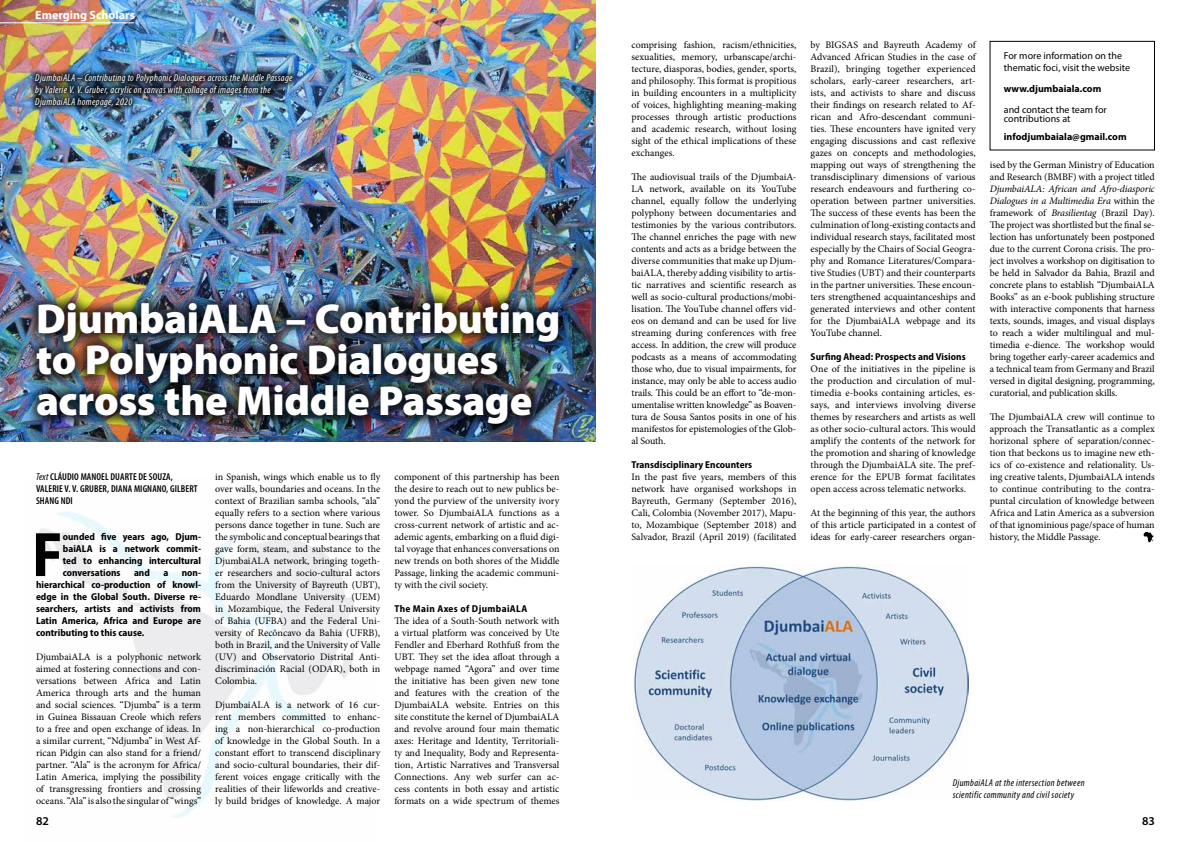
<style>
.page{position:relative;width:1191px;height:842px;background:#fff}
.page>*{position:absolute;margin:0;border:0;box-sizing:border-box;transform-origin:0 0}
.t1{font:63.4px "Myriad Variable Concept";color:#000}
.t2{font:42px/41px "Myriad Variable Concept";letter-spacing:.215em;color:#fff}
.t3{font:700 12px "Myriad Pro";color:#fff}
.t4{font:600 12px "Myriad Pro";color:#000}
.t5{font:10px/12px "Minion Pro";letter-spacing:-.005em;color:#000;text-align:justify}
.t6{font:10px/12px "Myriad Variable Concept";letter-spacing:.15em;color:#000}
.t7{font:italic condensed 10px/12px "Myriad Pro";letter-spacing:.03em;color:#fff}
.t8{font:10px/12px "Myriad Variable Concept";letter-spacing:.055em;color:#000}
.t9{font:10px/21px "Myriad Variable Concept";letter-spacing:.175em;color:#000}
.t10{font:italic condensed 10px/12px "Myriad Pro";letter-spacing:.03em;color:#000}
.t11{font:10px/18px "Myriad Variable Concept";letter-spacing:.185em;color:#000}
.t12{font:10px "Myriad Variable Concept";letter-spacing:.205em;color:#000}
.s1{font-style:italic}
</style>
<div class="page">
<img style="left:0;top:0;width:595px;height:441px">
<div style="left:24px;top:290px;width:547px;height:147px;background:#000;opacity:.75"></div>
<div style="left:29px;top:68px;width:270px;height:46px;background:#000;opacity:.77"></div>
<div style="left:989px;top:41px;width:165px;height:109px;border:1px solid #000"></div>
<img style="left:634px;top:566px;width:334px;height:234px">
<svg style="left:1143px;top:532px;width:10px;height:10px"></svg>
<hr style="left:0;top:22px;width:134px;height:1px;background:#fff">
<p class="t3" style="left:35px;top:7px;width:101px">Emerging Scholars</p>
<p class="t7" style="left:35px;top:72px;width:259px">DjumbaiALA – Contributing to Polyphonic Dialogues across the Middle Passage by Valerie V. V. Gruber, acrylic on canvas with collage of images from the<br>DjumbaiALA homepage, 2020</p>
<h2 class="t2" style="left:36px;top:299px;width:516px">DjumbaiALA – Contributing to Polyphonic Dialogues across the Middle Passage</h2>
<p class="t8" style="left:36px;top:471px;width:163px"><span class="s1">Text</span> CLÁUDIO MANOEL DUARTE DE SOUZA,<br>VALERIE V. V. GRUBER, DIANA MIGNANO, GILBERT<br>SHANG NDI</p>
<h1 class="t1" style="left:32px;top:518px;width:22px">F</h1>
<p class="t6" style="left:63px;top:531px;width:140px;text-align:justify">ounded five years ago, Djum&shy;baiALA is a network commit&shy;ted to enhancing intercultural conversations</p>
<p class="t6" style="left:134px;top:567px;width:16px">and</p>
<p class="t6" style="left:163px;top:567px;width:5px">a</p>
<p class="t6" style="left:36px;top:567px;width:166px;text-indent:146px">non&shy;hierarchical co-production of knowl&shy;edge in the Global South. Diverse re&shy;searchers, artists and activists from<br>Latin America, Africa and Europe are contributing to this cause.</p>
<p class="t5" style="left:36px;top:651px;width:166px">DjumbaiALA is a polyphonic network aimed at fostering connections and con&shy;versations between Africa and Latin America through arts and the human and social sciences. “Djumba” is a term in Guinea Bissauan Creole which refers to a free and open exchange of ideas. In a similar current, “Ndjumba” in West Af&shy;rican Pidgin can also stand for a friend/ partner. “Ala” is the acronym for Africa/ Latin America, implying the possibility of transgressing frontiers and crossing oceans. “Ala” is also the singular of “wings”</p>
<p class="t5" style="left:215px;top:471px;width:166px">in Spanish, wings which enable us to fly over walls, boundaries and oceans. In the context of Brazilian samba schools, “ala” equally refers to a section where various persons dance together in tune. Such are the symbolic and conceptual bearings that gave form, steam, and substance to the DjumbaiALA network, bringing togeth&shy;er researchers and socio-cultural actors from the University of Bayreuth (UBT), Eduardo Mondlane University (UEM) in Mozambique, the Federal University of Bahia (UFBA) and the Federal Uni&shy;versity of Recôncavo da Bahia (UFRB), both in Brazil, and the University of Valle (UV) and Observatorio Distrital Anti&shy;discriminación Racial (ODAR), both in Colombia.</p>
<p class="t5" style="left:215px;top:699px;width:166px">DjumbaiALA is a network of 16 cur&shy;rent members committed to enhanc&shy;ing a non-hierarchical co-production of knowledge in the Global South. In a constant effort to transcend disciplinary and socio-cultural boundaries, their dif&shy;ferent voices engage critically with the realities of their lifeworlds and creative&shy;ly build bridges of knowledge. A major</p>
<p class="t5" style="left:394px;top:471px;width:166px">component of this partnership has been the desire to reach out to new publics be&shy;yond the purview of the university ivory tower. So DjumbaiALA functions as a cross-current network of artistic and ac&shy;ademic agents, embarking on a fluid digi&shy;tal voyage that enhances conversations on new trends on both shores of the Middle Passage, linking the academic communi&shy;ty with the civil society.</p>
<p class="t12" style="left:394px;top:603px;width:133px">The Main Axes of DjumbaiALA</p>
<p class="t5" style="left:394px;top:615px;width:166px">The idea of a South-South network with a virtual platform was conceived by Ute Fendler and Eberhard Rothfuß from the UBT. They set the idea afloat through a webpage named “Agora” and over time the initiative has been given new tone and features with the creation of the DjumbaiALA website. Entries on this site constitute the kernel of DjumbaiALA and revolve around four main thematic axes: Heritage and Identity, Territoriali&shy;ty and Inequality, Body and Representa&shy;tion, Artistic Narratives and Transversal Connections. Any web surfer can ac&shy;cess contents in both essay and artistic formats on a wide spectrum of themes</p>
<p class="t5" style="left:631px;top:39px;width:166px">comprising fashion, racism/ethnicities, sexualities, memory, urbanscape/archi&shy;tecture, diasporas, bodies, gender, sports, and philosophy. This format is propitious in building encounters in a multiplicity of voices, highlighting meaning-making processes through artistic productions and academic research, without losing sight of the ethical implications of these exchanges.</p>
<p class="t5" style="left:631px;top:171px;width:166px">The audiovisual trails of the DjumbaiA-LA network, available on its YouTube channel, equally follow the underlying polyphony between documentaries and testimonies by the various contributors.<br>The channel enriches the page with new contents and acts as a bridge between the diverse communities that make up Djum&shy;baiALA, thereby adding visibility to artis&shy;tic narratives and scientific research as well as socio-cultural productions/mobi&shy;lisation. The YouTube channel offers vid&shy;eos on demand and can be used for live streaming during conferences with free access. In addition, the crew will produce podcasts as a means of accommodating those who, due to visual impairments, for instance, may only be able to access audio trails. This could be an effort to “de-mon&shy;umentalise written knowledge” as Boaven&shy;tura de Sousa Santos posits in one of his manifestos for epistemologies of the Glob&shy;al South.</p>
<p class="t6" style="left:631px;top:459px;width:121px">Transdisciplinary Encounters</p>
<p class="t5" style="left:631px;top:471px;width:166px">In the past five years, members of this network have organised workshops in Bayreuth, Germany (September 2016), Cali, Colombia (November 2017), Mapu&shy;to, Mozambique (September 2018) and Salvador, Brazil (April 2019) (facilitated</p>
<p class="t5" style="left:810px;top:39px;width:166px">by BIGSAS and Bayreuth Academy of Advanced African Studies in the case of Brazil), bringing together experienced scholars, early-career researchers, art&shy;ists, and activists to share and discuss their findings on research related to Af&shy;rican and Afro-descendant communi&shy;ties. These encounters have ignited very engaging discussions and cast reflexive gazes on concepts and methodologies, mapping out ways of strengthening the transdisciplinary dimensions of various research endeavours and furthering co&shy;operation between partner universities.<br>The success of these events has been the culmination of long-existing contacts and individual research stays, facilitated most especially by the Chairs of Social Geogra&shy;phy and Romance Literatures/Compara&shy;tive Studies (UBT) and their counterparts in the partner universities. These encoun&shy;ters strengthened acquaintanceships and generated interviews and other content for the DjumbaiALA webpage and its YouTube channel.</p>
<p class="t9" style="left:810px;top:346px;width:155px">Surfing Ahead:Prospects and Visions</p>
<p class="t5" style="left:810px;top:363px;width:166px">One of the initiatives in the pipeline is the production and circulation of mul&shy;timedia e-books containing articles, es&shy;says, and interviews involving diverse themes by researchers and artists as well as other socio-cultural actors. This would amplify the contents of the network for the promotion and sharing of knowledge through the DjumbaiALA site. The pref&shy;erence for the EPUB format facilitates open access across telematic networks.</p>
<p class="t5" style="left:810px;top:507px;width:166px">At the beginning of this year, the authors of this article participated in a contest of ideas for early-career researchers organ-</p>
<p class="t6" style="left:1003px;top:50px;width:126px">For more information on the thematic foci, visit the website</p>
<p class="t9" style="left:1003px;top:78px;width:103px">www.djumbaiala.com and contact the team for</p>
<p class="t11" style="left:1003px;top:110px;width:121px">contributions at infodjumbaiala@gmail.com</p>
<p class="t5" style="left:989px;top:159px;width:166px">ised by the German Ministry of Education and Research (BMBF) with a project titled</p>
<p class="t5" style="left:989px;top:183px;width:166px"><span class="s1">DjumbaiALA: African and Afro-diasporic Dialogues in a Multimedia Era</span> within the framework of <span class="s1">Brasilientag</span> (Brazil Day).<br>The project was shortlisted but the final se&shy;lection has unfortunately been postponed due to the current Corona crisis. The pro&shy;ject involves a workshop on digitisation to be held in Salvador da Bahia, Brazil and concrete plans to establish “DjumbaiALA Books” as an e-book publishing structure with interactive components that harness texts, sounds, images, and visual displays to reach a wider multilingual and mul&shy;timedia e-dience. The workshop would bring together early-career academics and a technical team from Germany and Brazil versed in digital designing, programming, curatorial, and publication skills.</p>
<p class="t5" style="left:989px;top:411px;width:166px">The DjumbaiALA crew will continue to approach the Transatlantic as a complex horizonal sphere of separation/connec&shy;tion that beckons us to imagine new eth&shy;ics of co-existence and relationality. Us&shy;ing creative talents, DjumbaiALA intends to continue contributing to the contra&shy;puntal circulation of knowledge between Africa and Latin America as a subversion of that ignominious page/space of human history, the Middle Passage.</p>
<p class="t10" style="left:952px;top:777px;width:133px">DjumbaiALA at the intersection between scientific community and civil society</p>
<p class="t4" style="left:36px;top:813px;width:14px">82</p>
<p class="t4" style="left:1142px;top:813px;width:14px">83</p>
</div>
